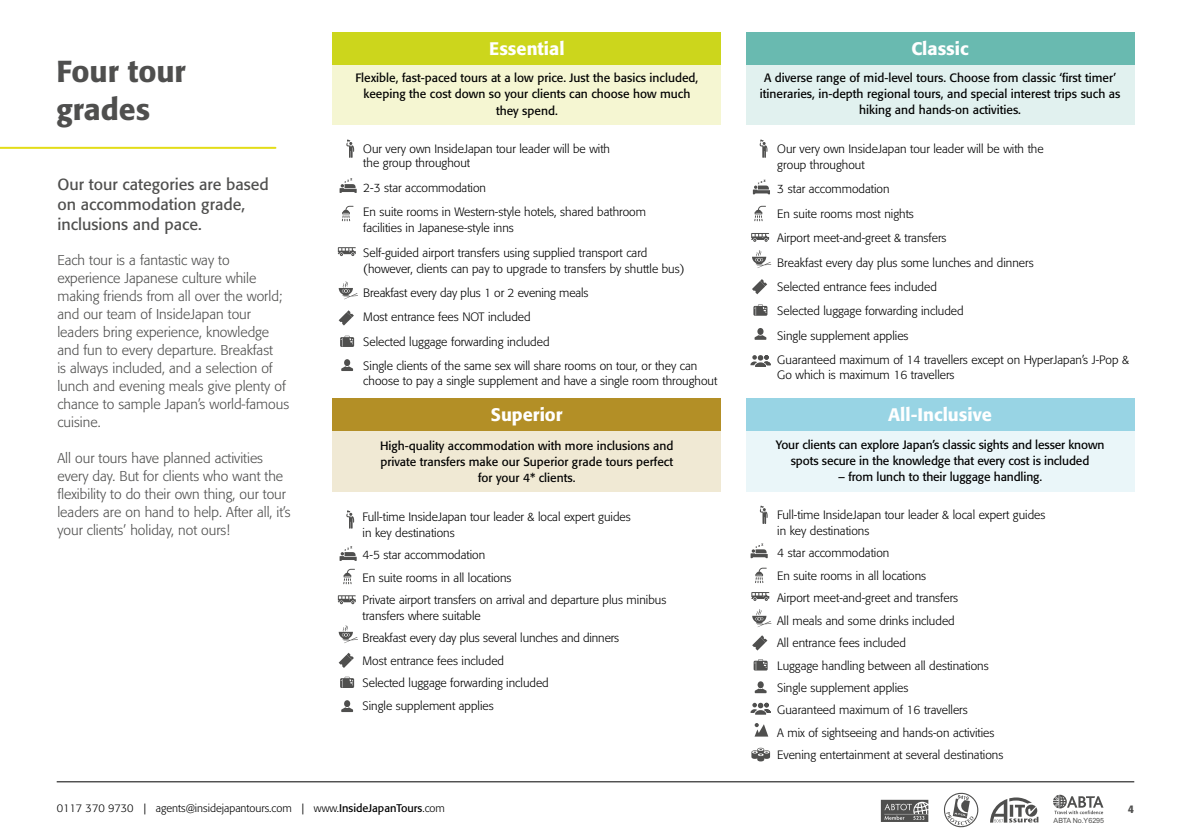
<style>
.page{position:relative;width:1191px;height:840px;background:#fff}
.page>*{position:absolute;margin:0;border:0;box-sizing:border-box;transform-origin:0 0}
.t1{font:500 30px/38px "Formata BQ";color:#4f4f4e}
.t2{font:500 18px "Formata BQ";color:#fff}
.t3{font:16px/20px "Formata BQ";color:#4f4f4e}
.t4{font:300 14px/18px "Formata BQ";color:#4f4f4e}
.t5{font:300 12px/22.4px "Formata BQ";color:#000}
.t6{font:12px/16px "Formata BQ";color:#000;text-align:center}
.t7{font:300 11px "Formata BQ";color:#000}
.t8{font:500 11px "Formata BQ";color:#4f4f4e}
.t9{font:7.2px "Arial";color:#4f4f4e}
.s1{font-weight:400}
</style>
<div class="page">
<hr style="left:57px;top:781px;width:1077px;height:1px;background:#000">
<svg style="left:943px;top:792px;width:35px;height:36px"></svg>
<svg style="left:990px;top:797px;width:48px;height:25px"></svg>
<svg style="left:1053px;top:794px;width:50px;height:19px"></svg>
<svg style="left:881px;top:799px;width:47px;height:22px"></svg>
<div style="left:332px;top:65px;width:389px;height:60px;background:#f5f6d2"></div>
<div style="left:332px;top:431px;width:389px;height:60px;background:#f0e9d4"></div>
<div style="left:746px;top:431px;width:388px;height:60px;background:#eaf6f9"></div>
<div style="left:746px;top:62px;width:388px;height:63px;background:#e1f1ef"></div>
<div style="left:746px;top:398px;width:388px;height:32px;background:#98d4e4"></div>
<hr style="left:0;top:147px;width:275px;height:2px;background:#e3dd18">
<div style="left:332px;top:32px;width:389px;height:33px;background:#ccd61c"></div>
<div style="left:746px;top:32px;width:388px;height:33px;background:#69bab0"></div>
<div style="left:332px;top:398px;width:389px;height:32px;background:#b38f26"></div>
<svg style="left:339px;top:178px;width:18px;height:15px"></svg>
<svg style="left:339px;top:546px;width:18px;height:14px"></svg>
<svg style="left:753px;top:180px;width:17px;height:14px"></svg>
<svg style="left:750px;top:543px;width:17px;height:15px"></svg>
<svg style="left:341px;top:359px;width:12px;height:12px"></svg>
<svg style="left:341px;top:700px;width:12px;height:11px"></svg>
<svg style="left:754px;top:328px;width:12px;height:11px"></svg>
<svg style="left:754px;top:681px;width:12px;height:11px"></svg>
<svg style="left:340px;top:335px;width:14px;height:12px"></svg>
<svg style="left:340px;top:676px;width:14px;height:11px"></svg>
<svg style="left:753px;top:304px;width:14px;height:11px"></svg>
<svg style="left:753px;top:659px;width:14px;height:11px"></svg>
<svg style="left:339px;top:310px;width:15px;height:15px"></svg>
<svg style="left:339px;top:652px;width:15px;height:15px"></svg>
<svg style="left:752px;top:279px;width:15px;height:15px"></svg>
<svg style="left:752px;top:635px;width:15px;height:15px"></svg>
<svg style="left:339px;top:281px;width:19px;height:18px"></svg>
<svg style="left:339px;top:625px;width:19px;height:17px"></svg>
<svg style="left:752px;top:250px;width:19px;height:18px"></svg>
<svg style="left:752px;top:609px;width:19px;height:17px"></svg>
<svg style="left:338px;top:247px;width:18px;height:9px"></svg>
<svg style="left:338px;top:595px;width:18px;height:9px"></svg>
<svg style="left:751px;top:233px;width:18px;height:9px"></svg>
<svg style="left:751px;top:592px;width:18px;height:8px"></svg>
<svg style="left:346px;top:139px;width:8px;height:19px"></svg>
<svg style="left:346px;top:510px;width:8px;height:18px"></svg>
<svg style="left:759px;top:139px;width:8px;height:19px"></svg>
<svg style="left:760px;top:505px;width:7px;height:18px"></svg>
<svg style="left:755px;top:567px;width:11px;height:15px"></svg>
<svg style="left:754px;top:206px;width:12px;height:15px"></svg>
<svg style="left:342px;top:206px;width:11px;height:15px"></svg>
<svg style="left:343px;top:568px;width:12px;height:16px"></svg>
<svg style="left:750px;top:702px;width:20px;height:12px"></svg>
<svg style="left:751px;top:747px;width:19px;height:14px"></svg>
<svg style="left:754px;top:723px;width:14px;height:13px"></svg>
<svg style="left:750px;top:355px;width:20px;height:12px"></svg>
<h1 class="t1" style="left:56px;top:52px;width:131px">Four tour grades</h1>
<h3 class="t3" style="left:57px;top:174px;width:213px">Our tour categories are based on accommodation grade, inclusions and pace.</h3>
<p class="t4" style="left:57px;top:251px;width:233px">Each tour is a fantastic way to experience Japanese culture while making friends from all over the world; and our team of InsideJapan tour leaders bring experience, knowledge and fun to every departure. Breakfast<br>is always included, and a selection of lunch and evening meals give plenty of chance to sample Japan’s world-famous cuisine.</p>
<p class="t4" style="left:57px;top:449px;width:235px">All our tours have planned activities every day. But for clients who want the flexibility to do their own thing, our tour leaders are on hand to help. After all, it’s your clients’ holiday, not ours!</p>
<h2 class="t2" style="left:489px;top:37px;width:77px">Essential</h2>
<p class="t6" style="left:355px;top:70px;width:344px">Flexible, fast-paced tours at a low price. Just the basics included, keeping the cost down so your clients can choose how much they spend.</p>
<p class="t5" style="left:363px;top:141px;width:248px;line-height:14.4px">Our very own InsideJapan tour leader will be with the group throughout</p>
<p class="t5" style="left:363px;top:175px;width:284px;line-height:24.4px">2-3 star accommodation<br>En suite rooms in Western-style hotels, shared bathroom</p>
<p class="t5" style="left:363px;top:216px;width:285px;line-height:24.4px">facilities in Japanese-style inns<br>Self-guided airport transfers using supplied transport card</p>
<p class="t5" style="left:363px;top:256px;width:335px;line-height:24.4px">(however, clients can pay to upgrade to transfers by shuttle bus)<br>Breakfast every day plus 1 or 2 evening meals<br>Most entrance fees NOT included<br>Selected luggage forwarding included<br>Single clients of the same sex will share rooms on tour, or they can</p>
<p class="t5" style="left:363px;top:369px;width:355px">choose to pay a single supplement and have a single room throughout</p>
<h2 class="t2" style="left:491px;top:403px;width:73px">Superior</h2>
<p class="t6" style="left:380px;top:437px;width:295px">High-quality accommodation with more inclusions and private transfers make our Superior grade tours perfect for your 4* clients.</p>
<p class="t5" style="left:362px;top:508px;width:270px;line-height:16px">Full-time InsideJapan tour leader &amp; local expert guides in key destinations</p>
<p class="t5" style="left:362px;top:543px;width:305px">4-5 star accommodation<br>En suite rooms in all locations<br>Private airport transfers on arrival and departure plus minibus</p>
<p class="t5" style="left:362px;top:604px;width:258px">transfers where suitable<br>Breakfast every day plus several lunches and dinners Most entrance fees included<br>Selected luggage forwarding included<br>Single supplement applies</p>
<h2 class="t2" style="left:911px;top:37px;width:59px">Classic</h2>
<p class="t6" style="left:760px;top:70px;width:362px">A diverse range of mid-level tours. Choose from classic ‘first timer’ itineraries, in-depth regional tours, and special interest trips such as hiking and hands-on activities.</p>
<p class="t5" style="left:777px;top:141px;width:268px;line-height:16px">Our very own InsideJapan tour leader will be with the group throughout</p>
<p class="t5" style="left:777px;top:177px;width:353px;line-height:24.4px">3 star accommodation<br>En suite rooms most nights<br>Airport meet-and-greet &amp; transfers<br>Breakfast every day plus some lunches and dinners<br>Selected entrance fees included<br>Selected luggage forwarding included<br>Single supplement applies<br>Guaranteed maximum of 14 travellers except on HyperJapan’s J-Pop &amp;</p>
<p class="t5" style="left:777px;top:363px;width:179px">Go which is maximum 16 travellers</p>
<h2 class="t2" style="left:888px;top:403px;width:105px">All-Inclusive</h2>
<p class="t6" style="left:775px;top:436px;width:330px">Your clients can explore Japan’s classic sights and lesser known spots secure in the knowledge that every cost is included</p>
<p class="t6" style="left:838px;top:468px;width:205px">– from lunch to their luggage handling.</p>
<p class="t5" style="left:777px;top:506px;width:270px;line-height:16px">Full-time InsideJapan tour leader &amp; local expert guides in key destinations</p>
<p class="t5" style="left:777px;top:541px;width:228px">4 star accommodation<br>En suite rooms in all locations<br>Airport meet-and-greet and transfers<br>All meals and some drinks included<br>All entrance fees included<br>Luggage handling between all destinations Single supplement applies<br>Guaranteed maximum of 16 travellers<br>A mix of sightseeing and hands-on activities Evening entertainment at several destinations</p>
<p class="t7" style="left:57px;top:801px;width:389px">0117 370 9730 | agents@insidejapantours.com | www.<span class="s1">InsideJapanTours</span>.com</p>
<p class="t8" style="left:1127px;top:801px;width:8px">4</p>
<p class="t9" style="left:1053px;top:815px;width:52px">ABTA No.Y6295</p>
</div>
